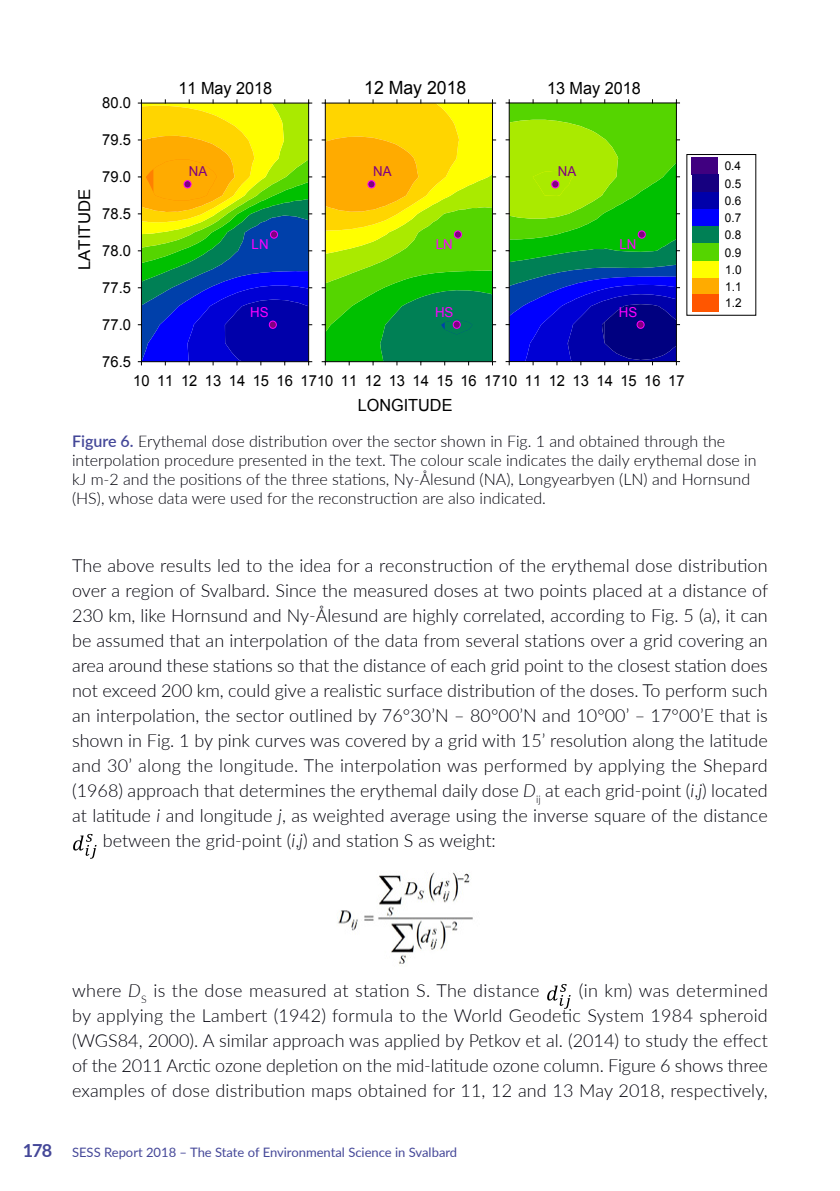
<style>
.page{position:relative;width:840px;height:1191px;background:#fff}
.page>*{position:absolute;margin:0;border:0;box-sizing:border-box;transform-origin:0 0}
.t1{font:18.2px "Arial";color:#000}
.t2{font:300 18px/25px "Lato";color:#00000a;text-align:justify}
.t3{font:300 18px "Lato";letter-spacing:.02em;color:#00000a}
.t4{font:16.8px "Arial";color:#000}
.t5{font:16.2px "Arial";color:#000}
.t6{font:300 16px/19px "Lato";color:#00000a}
.t7{font:15.2px "Arial";color:#000}
.t8{font:13.6px "Arial";color:#f0f}
.t9{font:13.6px "Arial";color:#800080}
.t10{font:13px "Lato";color:#444798}
.t11{font:12.2px/17.2px "Arial";color:#000;text-align:justify}
.s1{font-weight:600;color:#444798}
.s2{font-style:italic}
.s3{font-weight:700;font-size:18px}
</style>
<div class="page">
<svg style="left:73px;top:834px;width:23px;height:24px"></svg>
<svg style="left:547px;top:984px;width:23px;height:24px"></svg>
<svg style="left:506px;top:100px;width:173px;height:265px;background:#3f8c4f"></svg>
<div style="left:636px;top:321px;width:7px;height:7px;background:#800080;border-radius:50%"></div>
<div style="left:636px;top:321px;width:8px;height:8px;border:1px solid #f0f;border-radius:50%"></div>
<div style="left:638px;top:231px;width:7px;height:7px;background:#800080;border-radius:50%"></div>
<div style="left:637px;top:230px;width:8px;height:8px;border:1px solid #f0f;border-radius:50%"></div>
<div style="left:551px;top:181px;width:7px;height:7px;background:#800080;border-radius:50%"></div>
<div style="left:551px;top:180px;width:8px;height:8px;border:1px solid #f0f;border-radius:50%"></div>
<svg style="left:322px;top:100px;width:173px;height:265px;background:#92c419"></svg>
<div style="left:453px;top:321px;width:7px;height:7px;background:#800080;border-radius:50%"></div>
<div style="left:452px;top:321px;width:8px;height:8px;border:1px solid #f0f;border-radius:50%"></div>
<div style="left:454px;top:231px;width:7px;height:7px;background:#800080;border-radius:50%"></div>
<div style="left:454px;top:230px;width:7px;height:8px;border:1px solid #f0f;border-radius:50%"></div>
<div style="left:368px;top:181px;width:7px;height:7px;background:#800080;border-radius:50%"></div>
<div style="left:367px;top:180px;width:8px;height:8px;border:1px solid #f0f;border-radius:50%"></div>
<svg style="left:138px;top:100px;width:173px;height:265px;background:#6e835d"></svg>
<div style="left:269px;top:321px;width:7px;height:7px;background:#800080;border-radius:50%"></div>
<div style="left:269px;top:321px;width:7px;height:8px;border:1px solid #f0f;border-radius:50%"></div>
<div style="left:270px;top:231px;width:7px;height:7px;background:#800080;border-radius:50%"></div>
<div style="left:270px;top:230px;width:8px;height:8px;border:1px solid #f0f;border-radius:50%"></div>
<div style="left:184px;top:181px;width:7px;height:7px;background:#800080;border-radius:50%"></div>
<div style="left:183px;top:180px;width:8px;height:8px;border:1px solid #f0f;border-radius:50%"></div>
<div style="left:691px;top:158px;width:26px;height:17px;background:#400080"></div>
<div style="left:691px;top:175px;width:27px;height:17px;background:#160080"></div>
<div style="left:691px;top:192px;width:27px;height:17px;background:#00a"></div>
<div style="left:691px;top:209px;width:27px;height:17px;background:#00f"></div>
<div style="left:691px;top:226px;width:27px;height:18px;background:#008055"></div>
<div style="left:691px;top:244px;width:27px;height:17px;background:#55d500"></div>
<div style="left:691px;top:261px;width:27px;height:17px;background:#ff0"></div>
<div style="left:691px;top:278px;width:27px;height:17px;background:#ffab00"></div>
<div style="left:691px;top:294px;width:27px;height:18px;background:#ff5600"></div>
<img style="left:337px;top:872px;width:136px;height:94px">
<p class="t5" style="left:74px;top:270px;width:82px;rotate:-90deg">LATITUDE</p>
<p class="t7" style="left:102px;top:93px;width:30px">80.0</p>
<p class="t7" style="left:102px;top:130px;width:30px">79.5</p>
<p class="t7" style="left:102px;top:167px;width:30px">79.0</p>
<p class="t7" style="left:102px;top:204px;width:30px">78.5</p>
<p class="t7" style="left:102px;top:241px;width:30px">78.0</p>
<p class="t7" style="left:102px;top:278px;width:30px">77.5</p>
<p class="t7" style="left:102px;top:315px;width:30px">77.0</p>
<p class="t7" style="left:102px;top:352px;width:30px">76.5</p>
<p class="t4" style="left:178px;top:77px;width:95px">11 May 2018</p>
<p class="t1" style="left:364px;top:76px;width:104px">12 May 2018</p>
<p class="t4" style="left:546px;top:77px;width:95px">13 May 2018</p>
<p class="t9" style="left:189px;top:162px;width:20px">NA</p>
<p class="t9" style="left:373px;top:162px;width:20px">NA</p>
<p class="t9" style="left:557px;top:162px;width:20px">NA</p>
<p class="t8" style="left:251px;top:235px;width:18px">LN</p>
<p class="t8" style="left:435px;top:235px;width:18px">LN</p>
<p class="t8" style="left:619px;top:235px;width:18px">LN</p>
<p class="t8" style="left:250px;top:303px;width:20px">HS</p>
<p class="t8" style="left:435px;top:303px;width:20px">HS</p>
<p class="t8" style="left:618px;top:303px;width:20px">HS</p>
<p class="t7" style="left:133px;top:371px;width:552px">10 11 12 13 14 15 16 1710 11 12 13 14 15 16 1710 11 12 13 14 15 16 17</p>
<p class="t4" style="left:357px;top:394px;width:96px">LONGITUDE</p>
<p class="t11" style="left:724px;top:158px;width:18px">0.4<br>0.5<br>0.6<br>0.7<br>0.8<br>0.9<br>1.0<br>1.1<br>1.2</p>
<p class="t6" style="left:72px;top:431px;width:685px"><span class="s1">Figure 6.</span> Erythemal dose distribution over the sector shown in Fig. 1 and obtained through the interpolation procedure presented in the text. The colour scale indicates the daily erythemal dose in kJ m-2 and the positions of the three stations, Ny-Ålesund (NA), Longyearbyen (LN) and Hornsund (HS), whose data were used for the reconstruction are also indicated.</p>
<p class="t2" style="left:72px;top:552px;width:696px">The above results led to the idea for a reconstruction of the erythemal dose distribution</p>
<p class="t2" style="left:72px;top:577px;width:697px">over a region of Svalbard. Since the measured doses at two points placed at a distance of</p>
<p class="t2" style="left:72px;top:602px;width:697px">230 km, like Hornsund and Ny-Ålesund are highly correlated, according to Fig. 5 (a), it can</p>
<p class="t2" style="left:72px;top:627px;width:696px">be assumed that an interpolation of the data from several stations over a grid covering an</p>
<p class="t2" style="left:72px;top:652px;width:696px">area around these stations so that the distance of each grid point to the closest station does</p>
<p class="t2" style="left:72px;top:677px;width:696px">not exceed 200 km, could give a realistic surface distribution of the doses. To perform such</p>
<p class="t2" style="left:72px;top:702px;width:696px">an interpolation, the sector outlined by 76°30’N – 80°00’N and 10°00’ – 17°00’E that is</p>
<p class="t2" style="left:72px;top:727px;width:696px">shown in Fig. 1 by pink curves was covered by a grid with 15’ resolution along the latitude</p>
<p class="t2" style="left:72px;top:752px;width:696px">and 30’ along the longitude. The interpolation was performed by applying the Shepard</p>
<p class="t2" style="left:72px;top:777px;width:697px">(1968) approach that determines the erythemal daily dose <span class="s2">D</span><sub>ij</sub> at each grid-point (<span class="s2">i</span>,<span class="s2">j</span>) located</p>
<p class="t2" style="left:72px;top:802px;width:696px">at latitude <span class="s2">i</span> and longitude <span class="s2">j</span>, as weighted average using the inverse square of the distance</p>
<p class="t2" style="left:103px;top:827px;width:394px">between the grid-point (<span class="s2">i</span>,<span class="s2">j</span>) and station S as weight:</p>
<p class="t2" style="left:72px;top:977px;width:697px;text-indent:506px">(in km) was determined by applying the Lambert (1942) formula to the World Geodetic System 1984 spheroid (WGS84, 2000). A similar approach was applied by Petkov et al. (2014) to study the effect of the 2011 Arctic ozone depletion on the mid-latitude ozone column. Figure 6 shows three examples of dose distribution maps obtained for 11, 12 and 13 May 2018, respectively,</p>
<p class="t3" style="left:72px;top:978px;width:469px">where <span class="s2">D</span><sub>S</sub> is the dose measured at station S. The distance</p>
<p class="t10" style="left:23px;top:1142px;width:436px"><span class="s3">178</span> SESS Report 2018 – The State of Environmental Science in Svalbard</p>
</div>
